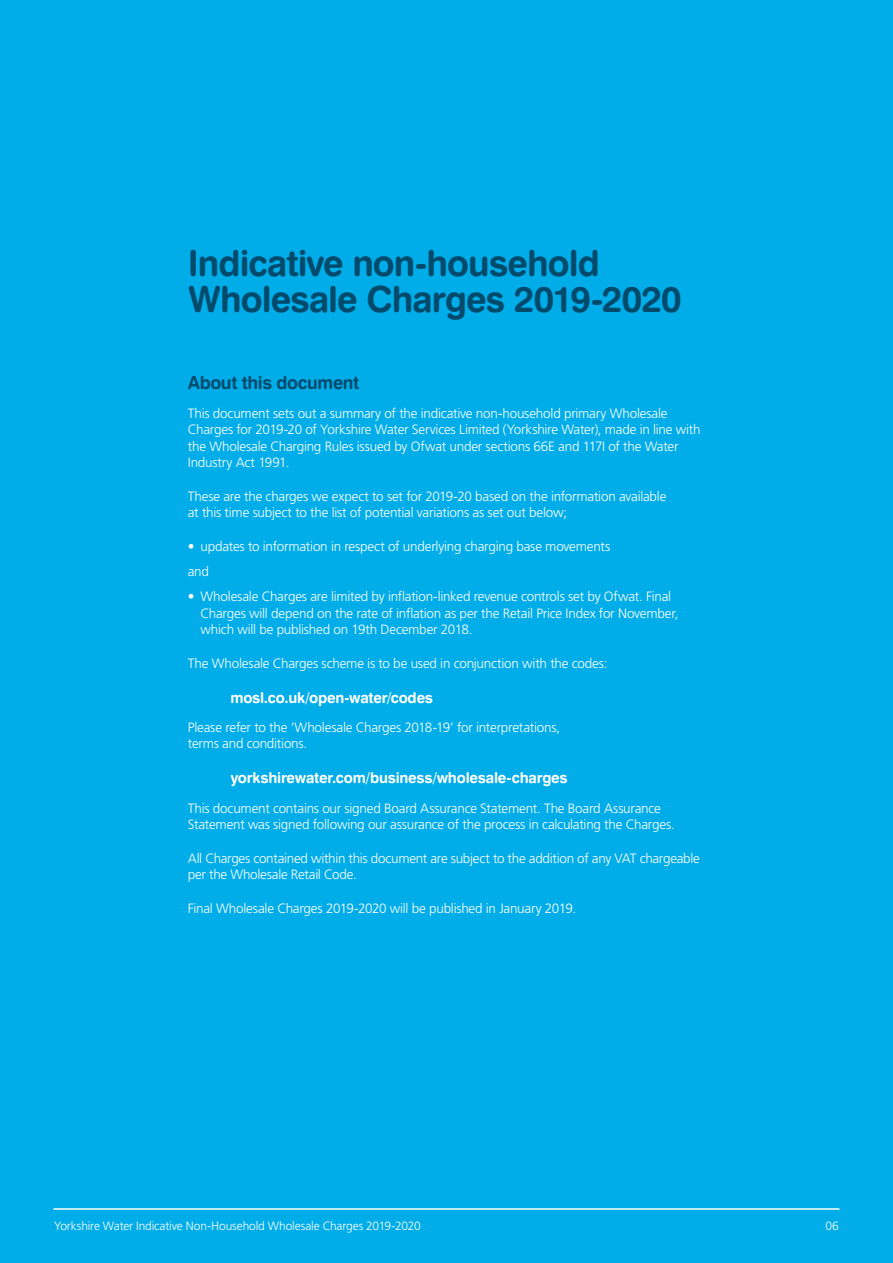
<style>
.page{position:relative;width:893px;height:1263px;background:#00ade9}
.page>*{position:absolute;margin:0;border:0;box-sizing:border-box;transform-origin:0 0}
.t1{font:36px/36px "Swiss 721 BT Bold Rounded";letter-spacing:-.025em;color:#004a6c}
.t2{font:18px "Swiss 721 BT Bold Rounded";letter-spacing:-.02em;color:#004a6c}
.t3{font:15px "Swiss 721 BT Bold Rounded";letter-spacing:-.015em;color:#fff}
.t4{font:300 13.5px/16.5px "Frutiger";letter-spacing:-.02em;color:#fff}
.t5{font:300 12px "Frutiger";letter-spacing:-.015em;color:#fff}
</style>
<div class="page">
<hr style="left:54px;top:1208px;width:785px;height:2px;background:#fff">
<h1 class="t1" style="left:188px;top:244px;width:495px">Indicative non-household<br>Wholesale Charges 2019-2020</h1>
<h2 class="t2" style="left:188px;top:371px;width:173px">About this document</h2>
<p class="t4" style="left:188px;top:405px;width:514px">This document sets out a summary of the indicative non-household primary Wholesale Charges for 2019-20 of Yorkshire Water Services Limited (Yorkshire Water), made in line with the Wholesale Charging Rules issued by Ofwat under sections 66E and 117I of the Water Industry Act 1991.</p>
<p class="t4" style="left:188px;top:488px;width:480px">These are the charges we expect to set for 2019-20 based on the information available at this time subject to the list of potential variations as set out below;</p>
<p class="t4" style="left:188px;top:534px;width:424px;line-height:25px">• updates to information in respect of underlying charging base movements and</p>
<p class="t4" style="left:201px;top:588px;width:479px;text-indent:-13px">• Wholesale Charges are limited by inflation-linked revenue controls set by Ofwat. Final<br>Charges will depend on the rate of inflation as per the Retail Price Index for November, which will be published on 19th December 2018.</p>
<p class="t4" style="left:188px;top:654px;width:421px">The Wholesale Charges scheme is to be used in conjunction with the codes:</p>
<p class="t3" style="left:230px;top:688px;width:204px">mosl.co.uk/open-water/codes</p>
<p class="t4" style="left:188px;top:719px;width:374px">Please refer to the ‘Wholesale Charges 2018-19’ for interpretations, terms and conditions.</p>
<p class="t3" style="left:230px;top:768px;width:339px">yorkshirewater.com/business/wholesale-charges</p>
<p class="t4" style="left:188px;top:800px;width:488px">This document contains our signed Board Assurance Statement. The Board Assurance<br>Statement was signed following our assurance of the process in calculating the Charges.</p>
<p class="t4" style="left:188px;top:850px;width:514px">All Charges contained within this document are subject to the addition of any VAT chargeable per the Wholesale Retail Code.</p>
<p class="t4" style="left:188px;top:900px;width:390px">Final Wholesale Charges 2019-2020 will be published in January 2019.</p>
<p class="t5" style="left:54px;top:1219px;width:368px">Yorkshire Water Indicative Non-Household Wholesale Charges 2019-2020</p>
<p class="t5" style="left:825px;top:1219px;width:15px">06</p>
</div>
